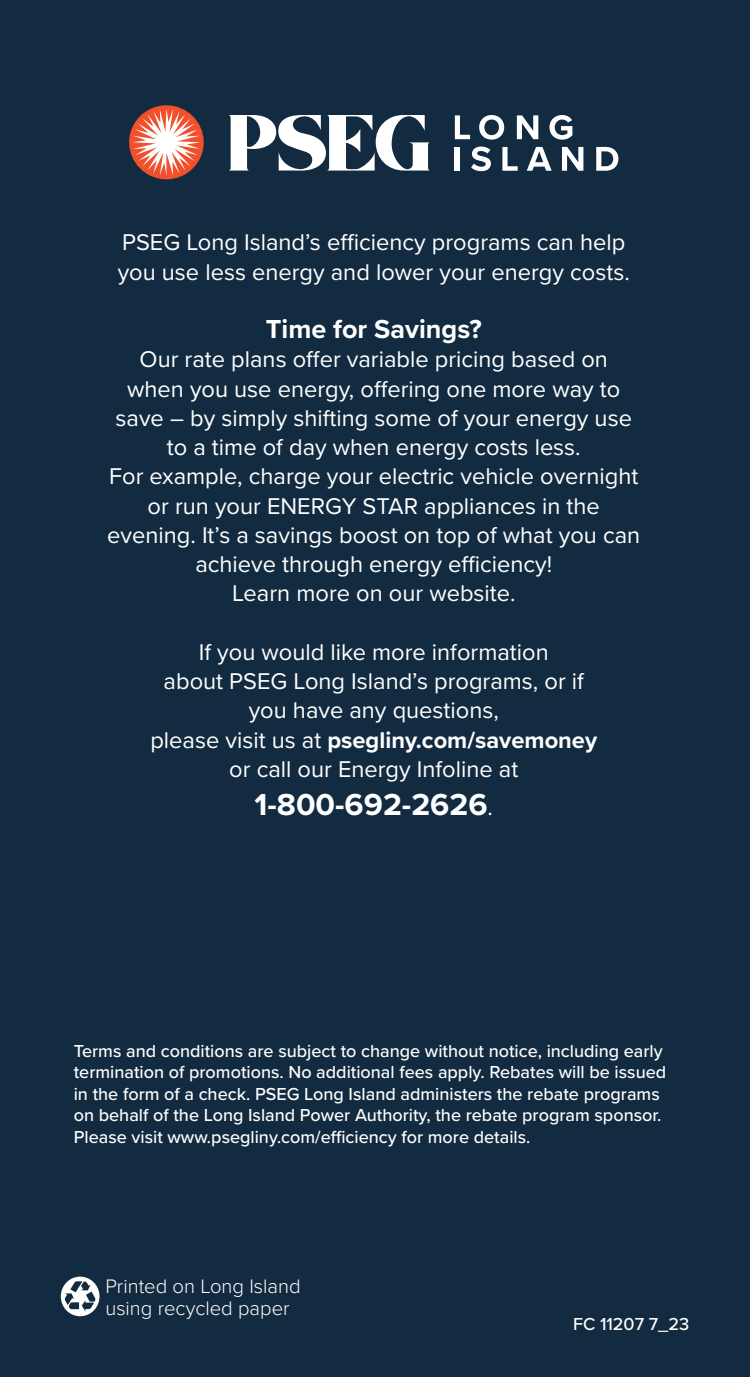
<style>
.page{position:relative;width:750px;height:1377px;background:#fff}
.page>*{position:absolute;margin:0;border:0;box-sizing:border-box;transform-origin:0 0}
.t1{font:700 31.5px "Proxima Nova";color:#fff}
.t2{font:700 27px "Proxima Nova";color:#fff}
.t3{font:23.62px/29.2px "Proxima Nova";color:#fff;text-align:center}
.t4{font:300 20.25px "Proxima Nova";color:#fff}
.t5{font:500 18px/21.6px "Proxima Nova";color:#fff}
.s1{font-weight:700}
.s2{font-weight:400;font-size:23.62px}
</style>
<div class="page">
<div style="left:0;top:0;width:749px;height:1377px;background:#122b40"></div>
<div style="left:129px;top:105px;width:75px;height:74px;background:#f0502b;border-radius:50%"></div>
<svg style="left:132px;top:108px;width:68px;height:68px"></svg>
<svg style="left:228px;top:115px;width:201px;height:56px"></svg>
<svg style="left:454px;top:115px;width:16px;height:24px"></svg>
<svg style="left:479px;top:115px;width:25px;height:25px"></svg>
<svg style="left:516px;top:115px;width:22px;height:24px"></svg>
<svg style="left:549px;top:115px;width:23px;height:25px"></svg>
<div style="left:454px;top:147px;width:6px;height:24px;background:#fff"></div>
<svg style="left:471px;top:147px;width:19px;height:24px"></svg>
<svg style="left:502px;top:147px;width:15px;height:24px"></svg>
<svg style="left:526px;top:147px;width:25px;height:24px"></svg>
<svg style="left:562px;top:147px;width:21px;height:24px"></svg>
<svg style="left:596px;top:147px;width:22px;height:24px"></svg>
<div style="left:61px;top:1277px;width:38px;height:39px;background:#fff;border-radius:50%"></div>
<svg style="left:64px;top:1281px;width:32px;height:31px"></svg>
<p class="t3" style="left:118px;top:227px;width:513px;text-align:left">PSEG Long Island’s efficiency programs can help you use less energy and lower your energy costs.</p>
<p class="t2" style="left:266px;top:309px;width:217px">Time for Savings?</p>
<p class="t3" style="left:107px;top:344px;width:534px">Our rate plans offer variable pricing based on<br>when you use energy, offering one more way to save – by simply shifting some of your energy use to a time of day when energy costs less.<br>For example, charge your electric vehicle overnight or run your ENERGY STAR appliances in the evening. It’s a savings boost on top of what you can achieve through energy efficiency!<br>Learn more on our website.</p>
<p class="t3" style="left:150px;top:636px;width:448px">If you would like more information<br>about PSEG Long Island’s programs, or if you have any questions,<br>please visit us at <span class="s1">psegliny.com/savemoney </span>or call our Energy Infoline at</p>
<p class="t1" style="left:254px;top:781px;width:240px">1-800-692-2626<span class="s2">.</span></p>
<p class="t5" style="left:74px;top:1039px;width:593px">Terms and conditions are subject to change without notice, including early termination of promotions. No additional fees apply. Rebates will be issued in the form of a check. PSEG Long Island administers the rebate programs on behalf of the Long Island Power Authority, the rebate program sponsor.<br>Please visit www.psegliny.com/efficiency for more details.</p>
<p class="t4" style="left:105px;top:1272px;width:197px">Printed on Long Island</p>
<p class="t4" style="left:105px;top:1293px;width:186px">using recycled paper</p>
<p class="t5" style="left:573px;top:1313px;width:117px">FC 11207 7_23</p>
</div>
